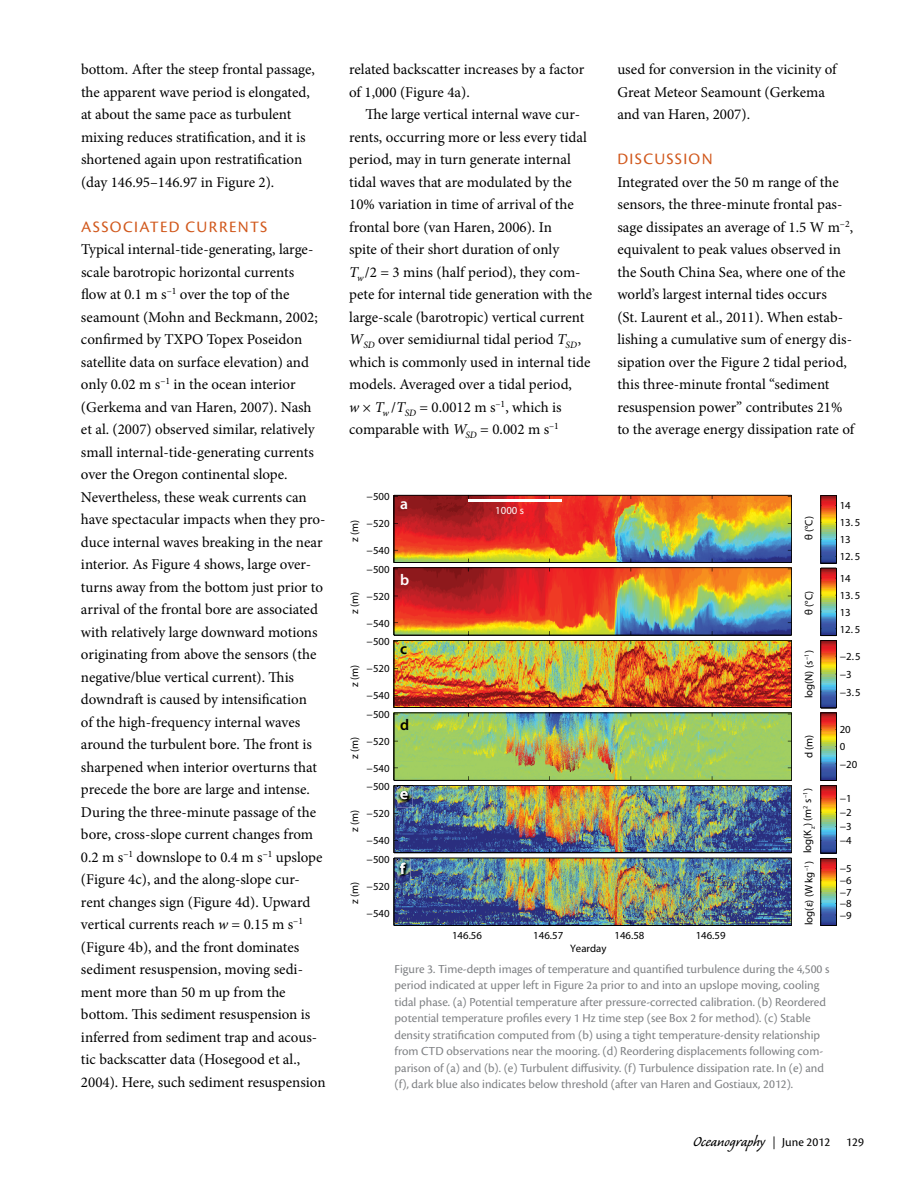
<style>
.page{position:relative;width:918px;height:1188px;background:#fff}
.page>*{position:absolute;margin:0;border:0;box-sizing:border-box;transform-origin:0 0}
.t1{font:18px "Caliban";color:#000}
.t2{font:16.5px "Cronos Pro";letter-spacing:.08em;color:#d1581c}
.t3{font:600 15.6px "Myriad Pro";color:#fff}
.t4{font:600 15.6px "Myriad Pro";color:#000}
.t5{font:15px/22.5px "Minion Pro";color:#000}
.t6{font:12.75px/16.5px "Cronos Pro";color:#808285}
.t7{font:12.75px "Cronos Pro";color:#000}
.t8{font:10.8px "Myriad Pro";color:#000}
.t9{font:10.8px "Myriad Pro";color:#fff}
.s1{font-style:italic}
.s2{font-family:"Minion Pro";font-size:12.75px}
.s3{font-family:"Cronos Pro";font-size:12.75px}
</style>
<div class="page">
<svg style="left:821px;top:495px;width:16px;height:431px;background:#8d7c66"></svg>
<img style="left:394px;top:495px;width:398px;height:431px">
<p class="t5" style="left:81px;top:58px;width:235px">bottom. After the steep frontal passage, the apparent wave period is elongated, at about the same pace as turbulent mixing reduces stratification, and it is shortened again upon restratification (day 146.95–146.97 in Figure 2).</p>
<p class="t2" style="left:81px;top:217px;width:12px">ASSOC</p>
<p class="t2" style="left:134px;top:217px;width:126px">IATED CU RRENTS</p>
<p class="t5" style="left:81px;top:238px;width:246px">Typical internal-tide-generating, large&shy;scale barotropic horizontal currents<br>flow at 0.1 m s<sup>–1</sup> over the top of the seamount (Mohn and Beckmann, 2002; confirmed by TXPO Topex Poseidon satellite data on surface elevation) and only 0.02 m s<sup>–1</sup> in the ocean interior (Gerkema and van Haren, 2007). Nash et al. (2007) observed similar, relatively small internal-tide-generating currents over the Oregon continental slope.<br>Nevertheless, these weak currents can have spectacular impacts when they pro&shy;duce internal waves breaking in the near interior. As Figure 4 shows, large over&shy;turns away from the bottom just prior to arrival of the frontal bore are associated with relatively large downward motions originating from above the sensors (the negative/blue vertical current). This downdraft is caused by intensification<br>of the high-frequency internal waves around the turbulent bore. The front is sharpened when interior overturns that precede the bore are large and intense.<br>During the three-minute passage of the bore, cross-slope current changes from 0.2 m s<sup>–1</sup> downslope to 0.4 m s<sup>–1</sup> upslope (Figure 4c), and the along-slope cur&shy;rent changes sign (Figure 4d). Upward vertical currents reach <span class="s1">w</span> = 0.15 m s<sup>–1 </sup>(Figure 4b), and the front dominates sediment resuspension, moving sedi&shy;ment more than 50 m up from the bottom. This sediment resuspension is inferred from sediment trap and acous&shy;tic backscatter data (Hosegood et al., 2004). Here, such sediment resuspension</p>
<p class="t5" style="left:349px;top:58px;width:237px">related backscatter increases by a factor of 1,000 (Figure 4a).</p>
<p class="t5" style="left:349px;top:103px;width:244px;text-indent:16px">The large vertical internal wave cur&shy;rents, occurring more or less every tidal period, may in turn generate internal tidal waves that are modulated by the 10% variation in time of arrival of the frontal bore (van Haren, 2006). In<br>spite of their short duration of only<br><span class="s1">T</span><sub>w</sub>/2 = 3 mins (half period), they com&shy;pete for internal tide generation with the large-scale (barotropic) vertical current <span class="s1">W</span><sub>SD</sub> over semidiurnal tidal period <span class="s1">T</span><sub>SD</sub>, which is commonly used in internal tide models. Averaged over a tidal period,<br><span class="s1">w</span> × <span class="s1">T</span><sub>w</sub> /<span class="s1">T</span><sub>SD</sub> = 0.0012 m s<sup>–1</sup>, which is comparable with <span class="s1">W</span><sub>SD</sub> = 0.002 m s<sup>–1</sup></p>
<p class="t8" style="left:367px;top:490px;width:25px">−500</p>
<p class="t8" style="left:367px;top:517px;width:25px">−520</p>
<p class="t8" style="left:348px;top:542px;width:24px;rotate:-90deg">z (m)</p>
<p class="t8" style="left:367px;top:544px;width:25px">−540</p>
<p class="t8" style="left:367px;top:562px;width:25px">−500</p>
<p class="t8" style="left:367px;top:589px;width:25px">−520</p>
<p class="t8" style="left:348px;top:614px;width:24px;rotate:-90deg">z (m)</p>
<p class="t8" style="left:367px;top:616px;width:25px">−540</p>
<p class="t8" style="left:367px;top:635px;width:25px">−500</p>
<p class="t8" style="left:367px;top:662px;width:25px">−520</p>
<p class="t8" style="left:348px;top:687px;width:24px;rotate:-90deg">z (m)</p>
<p class="t8" style="left:367px;top:689px;width:25px">−540</p>
<p class="t8" style="left:367px;top:708px;width:25px">−500</p>
<p class="t3" style="left:400px;top:494px;width:9px">a</p>
<p class="t3" style="left:400px;top:570px;width:11px">b</p>
<p class="t4" style="left:400px;top:639px;width:9px">c</p>
<p class="t4" style="left:400px;top:715px;width:11px">d</p>
<p class="t9" style="left:495px;top:504px;width:30px">1000 s</p>
<p class="t5" style="left:617px;top:58px;width:221px">used for conversion in the vicinity of<br>Great Meteor Seamount (Gerkema and van Haren, 2007).</p>
<p class="t2" style="left:617px;top:150px;width:28px">DISCUSS</p>
<p class="t2" style="left:683px;top:150px;width:31px">ION</p>
<p class="t5" style="left:617px;top:171px;width:238px">Integrated over the 50 m range of the sensors, the three-minute frontal pas&shy;sage dissipates an average of 1.5 W m<sup>–2</sup>, equivalent to peak values observed in the South China Sea, where one of the world’s largest internal tides occurs<br>(St. Laurent et al., 2011). When estab&shy;lishing a cumulative sum of energy dis&shy;sipation over the Figure 2 tidal period, this three-minute frontal “sediment resuspension power” contributes 21% to the average energy dissipation rate of</p>
<p class="t8" style="left:840px;top:499px;width:13px">14</p>
<p class="t8" style="left:802px;top:540px;width:25px;rotate:-90deg">θ (°C)</p>
<p class="t8" style="left:840px;top:516px;width:22px">13. 5</p>
<p class="t8" style="left:840px;top:533px;width:13px">13</p>
<p class="t8" style="left:840px;top:550px;width:22px">12. 5</p>
<p class="t8" style="left:840px;top:572px;width:13px">14</p>
<p class="t8" style="left:802px;top:615px;width:25px;rotate:-90deg">θ (°C)</p>
<p class="t8" style="left:840px;top:589px;width:22px">13. 5</p>
<p class="t8" style="left:840px;top:605px;width:13px">13</p>
<p class="t8" style="left:840px;top:622px;width:22px">12. 5</p>
<p class="t8" style="left:802px;top:698px;width:49px;rotate:-90deg">log(N) (s<sup>–1</sup>)</p>
<p class="t8" style="left:840px;top:650px;width:22px">−2.5</p>
<p class="t8" style="left:840px;top:667px;width:13px">−3</p>
<p class="t8" style="left:840px;top:685px;width:22px">−3.5</p>
<p class="t8" style="left:840px;top:723px;width:13px">20</p>
<p class="t8" style="left:348px;top:759px;width:24px;rotate:-90deg">z (m)</p>
<p class="t8" style="left:802px;top:758px;width:25px;rotate:-90deg">d (m)</p>
<p class="t8" style="left:367px;top:735px;width:25px">−520</p>
<p class="t8" style="left:367px;top:761px;width:25px">−540</p>
<p class="t8" style="left:367px;top:780px;width:25px">−500</p>
<p class="t8" style="left:367px;top:807px;width:25px">−520</p>
<p class="t8" style="left:348px;top:832px;width:24px;rotate:-90deg">z (m)</p>
<p class="t8" style="left:367px;top:834px;width:25px">−540</p>
<p class="t8" style="left:367px;top:853px;width:25px">−500</p>
<p class="t8" style="left:367px;top:880px;width:25px">−520</p>
<p class="t8" style="left:348px;top:904px;width:24px;rotate:-90deg">z (m)</p>
<p class="t8" style="left:367px;top:906px;width:25px">−540</p>
<p class="t3" style="left:400px;top:784px;width:10px">e</p>
<p class="t3" style="left:400px;top:859px;width:6px">f</p>
<p class="t8" style="left:452px;top:928px;width:31px">146.56</p>
<p class="t8" style="left:533px;top:928px;width:31px">146.57</p>
<p class="t8" style="left:614px;top:928px;width:31px">146.58</p>
<p class="t8" style="left:696px;top:928px;width:31px">146.59</p>
<p class="t8" style="left:570px;top:942px;width:38px">Yearday</p>
<p class="t8" style="left:801px;top:853px;width:66px;rotate:-90deg">log(K<sub>z</sub>) (m<sup>2</sup> s<sup>–1</sup>)</p>
<p class="t8" style="left:802px;top:925px;width:65px;rotate:-90deg">log(ε) (W kg<sup>–1</sup>)</p>
<p class="t6" style="left:395px;top:961px;width:437px">Figure 3. Time-depth images of temperature and quantified turbulence during the 4,500 s period indicated at upper left in Figure 2a prior to and into an upslope moving, cooling tidal phase. (a) Potential temperature after pressure-corrected calibration. (b) Reordered potential temperature profiles every 1 Hz time step (see Box 2 for method). (c) Stable density stratification computed from (b) using a tight temperature-density relationship from CTD</p>
<p class="t6" style="left:395px;top:1043px;width:431px;text-align:justify;text-indent:52px">observations near the mooring. (d) Reordering displacements following com&shy;parison of (a) and (b). (e) Turbulent diffusivity. (f) Turbulence dissipation rate. In (e) and (f), dark blue also indicates below threshold (after van Haren and Gostiaux, 2012).</p>
<p class="t8" style="left:840px;top:740px;width:7px">0</p>
<p class="t8" style="left:840px;top:757px;width:19px">−20</p>
<p class="t8" style="left:840px;top:792px;width:13px">−1</p>
<p class="t8" style="left:840px;top:806px;width:13px">−2</p>
<p class="t8" style="left:840px;top:820px;width:13px">−3</p>
<p class="t8" style="left:840px;top:834px;width:13px">−4</p>
<p class="t8" style="left:840px;top:862px;width:13px">−5</p>
<p class="t8" style="left:840px;top:874px;width:13px">−6</p>
<p class="t8" style="left:840px;top:885px;width:13px">−7</p>
<p class="t8" style="left:840px;top:897px;width:13px">−8</p>
<p class="t8" style="left:840px;top:908px;width:13px">−9</p>
<p class="t1" style="left:693px;top:1132px;width:139px">Oceanography <span class="s2">|</span> <span class="s3">June 2012</span></p>
<p class="t7" style="left:846px;top:1134px;width:19px">129</p>
</div>
